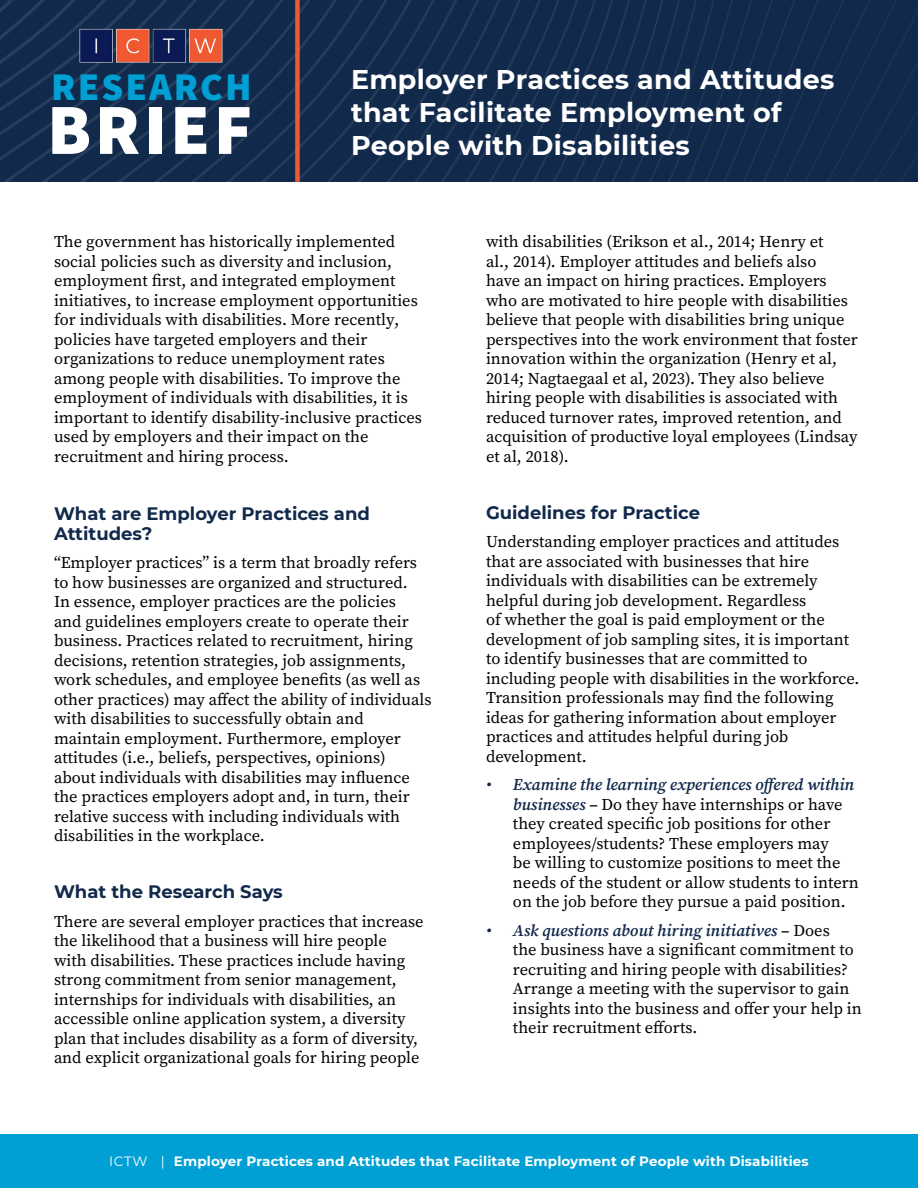
<style>
.page{position:relative;width:918px;height:1188px;background:#fff}
.page>*{position:absolute;margin:0;border:0;box-sizing:border-box;transform-origin:0 0}
.t1{font:900 72px "Source Sans Pro";letter-spacing:.05em;color:#fff}
.t2{font:900 39px "Source Sans Pro";letter-spacing:.05em;color:#009fd4}
.t3{font:700 27px/33px "Montserrat";letter-spacing:.01em;color:#fff}
.t4{font:700 18px/19.5px "Montserrat";color:#11294b}
.t5{font:16.5px/19.5px "Source Serif Variable";color:#000}
.t6{font:700 13.5px "Montserrat";letter-spacing:.01em;color:#fff}
.s1{font-style:italic;color:#11294b}
.s2{font-style:italic}
.s3{font-weight:400}
</style>
<div class="page">
<img style="left:0;top:0;width:918px;height:181px">
<div style="left:295px;top:0;width:5px;height:182px;background:#f15735"></div>
<img style="left:80px;top:25px;width:144px;height:44px">
<div style="left:0;top:1134px;width:918px;height:54px;background:#009fd4"></div>
<h2 class="t2" style="left:51px;top:60px;width:202px">RESEARCH</h2>
<h1 class="t1" style="left:47px;top:80px;width:207px">BRIEF</h1>
<h3 class="t3" style="left:351px;top:62px;width:485px">Employer Practices and Attitudes that Facilitate Employment of<br>People with Disabilities</h3>
<p class="t5" style="left:54px;top:232px;width:369px">The government has historically implemented social policies such as diversity and inclusion, employment first, and integrated employment initiatives, to increase employment opportunities for individuals with disabilities. More recently, policies have targeted employers and their organizations to reduce unemployment rates among people with disabilities. To improve the employment of individuals with disabilities, it is important to identify disability-inclusive practices used by employers and their impact on the recruitment and hiring process.</p>
<p class="t4" style="left:54px;top:503px;width:318px">What are Employer Practices and<br>Attitudes?</p>
<p class="t5" style="left:54px;top:553px;width:379px">“Employer practices” is a term that broadly refers to how businesses are organized and structured.<br>In essence, employer practices are the policies<br>and guidelines employers create to operate their business. Practices related to recruitment, hiring decisions, retention strategies, job assignments, work schedules, and employee benefits (as well as other practices) may affect the ability of individuals with disabilities to successfully obtain and maintain employment. Furthermore, employer attitudes (i.e., beliefs, perspectives, opinions) about individuals with disabilities may influence the practices employers adopt and, in turn, their relative success with including individuals with disabilities in the workplace.</p>
<p class="t4" style="left:54px;top:881px;width:230px">What the Research Says</p>
<p class="t5" style="left:54px;top:911px;width:371px">There are several employer practices that increase the likelihood that a business will hire people with disabilities. These practices include having strong commitment from senior management, internships for individuals with disabilities, an accessible online application system, a diversity plan that includes disability as a form of diversity, and explicit organizational goals for hiring people</p>
<p class="t5" style="left:486px;top:232px;width:373px">with disabilities (Erikson et al., 2014; Henry et<br>al., 2014). Employer attitudes and beliefs also<br>have an impact on hiring practices. Employers who are motivated to hire people with disabilities believe that people with disabilities bring unique perspectives into the work environment that foster innovation within the organization (Henry et al, 2014; Nagtaegaal et al, 2023). They also believe hiring people with disabilities is associated with reduced turnover rates, improved retention, and acquisition of productive loyal employees (Lindsay et al, 2018).</p>
<p class="t4" style="left:486px;top:502px;width:216px">Guidelines for Practice</p>
<p class="t5" style="left:486px;top:532px;width:375px">Understanding employer practices and attitudes that are associated with businesses that hire individuals with disabilities can be extremely helpful during job development. Regardless<br>of whether the goal is paid employment or the development of job sampling sites, it is important to identify businesses that are committed to including people with disabilities in the workforce.<br>Transition professionals may find the following ideas for gathering information about employer practices and attitudes helpful during job development.</p>
<p class="t5" style="left:513px;top:775px;width:347px;text-indent:-27px"><span class="s1">• Examine the learning experiences offered within businesses</span> <span class="s2">–</span> Do they have internships or have they created specific job positions for other employees/students? These employers may<br>be willing to customize positions to meet the needs of the student or allow students to intern on the job before they pursue a paid position.</p>
<p class="t5" style="left:513px;top:920px;width:350px;text-indent:-27px"><span class="s1">• Ask questions about hiring initiatives</span> <span class="s2">–</span> Does<br>the business have a significant commitment to recruiting and hiring people with disabilities?<br>Arrange a meeting with the supervisor to gain insights into the business and offer your help in their recruitment efforts.</p>
<p class="t6" style="left:109px;top:1151px;width:701px"><span class="s3">ICTW |</span> Employer Practices and Attitudes that Facilitate Employment of People with Disabilities</p>
</div>
